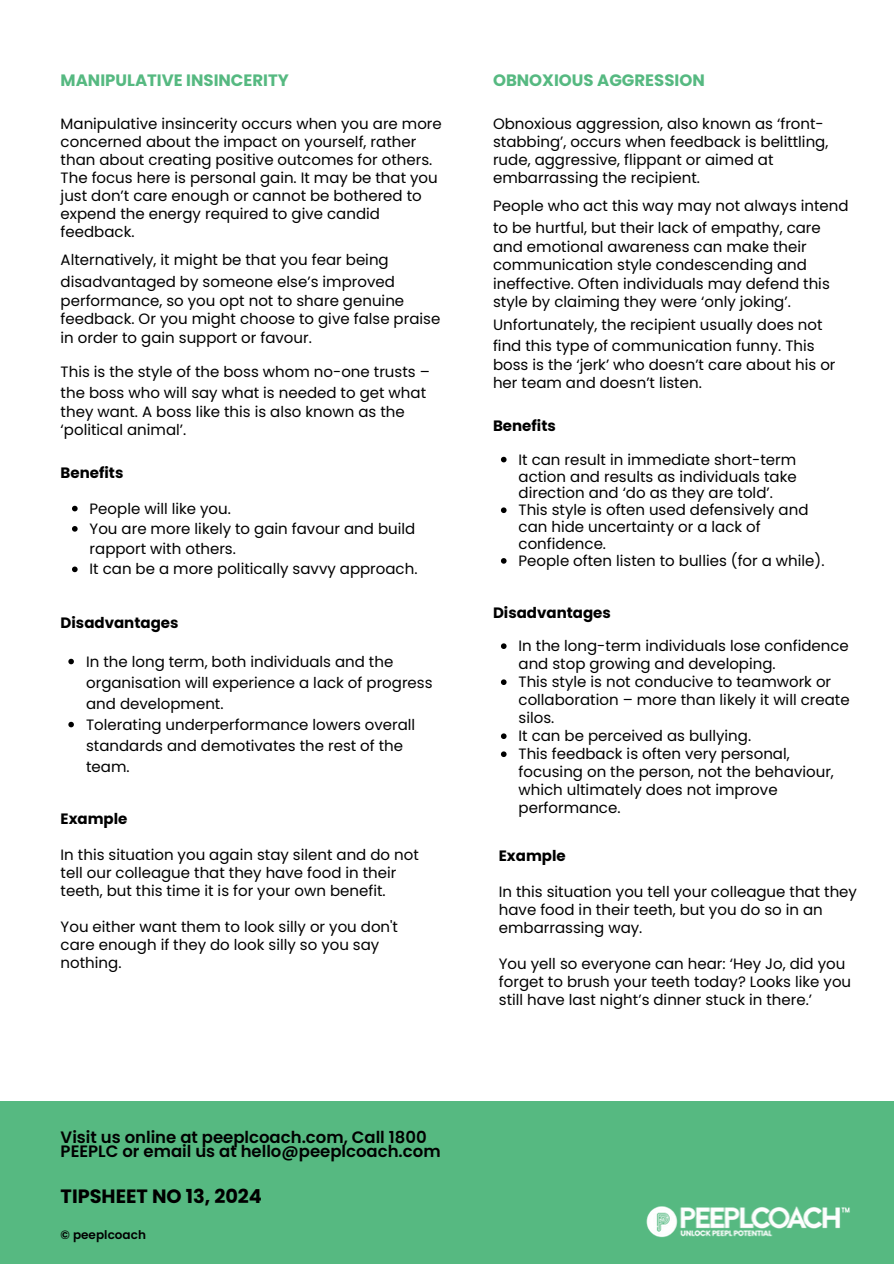
<style>
.page{position:relative;width:894px;height:1264px;background:#fff}
.page>*{position:absolute;margin:0;border:0;box-sizing:border-box;transform-origin:0 0}
.t1{font:700 19.35px "Poppins";color:#000}
.t2{font:600 16.5px/14px "Poppins";color:#000}
.t3{font:700 16.5px "Poppins";color:#56b981}
.t4{font:15px/18px "Poppins";color:#000}
.t5{font:700 15px "Poppins";color:#000}
.t6{font:600 12px "Poppins";letter-spacing:.005em;color:#000}
</style>
<div class="page">
<svg style="left:72px;top:506px;width:6px;height:5px"></svg>
<svg style="left:72px;top:526px;width:6px;height:5px"></svg>
<svg style="left:72px;top:566px;width:6px;height:6px"></svg>
<svg style="left:501px;top:457px;width:5px;height:5px"></svg>
<svg style="left:501px;top:507px;width:5px;height:6px"></svg>
<svg style="left:501px;top:558px;width:5px;height:5px"></svg>
<svg style="left:501px;top:643px;width:5px;height:6px"></svg>
<svg style="left:501px;top:679px;width:5px;height:6px"></svg>
<svg style="left:501px;top:733px;width:5px;height:6px"></svg>
<svg style="left:501px;top:751px;width:5px;height:6px"></svg>
<div style="left:0;top:1101px;width:893px;height:162px;background:#56b981"></div>
<img style="left:646px;top:1206px;width:204px;height:32px">
<svg style="left:68px;top:658px;width:6px;height:6px"></svg>
<svg style="left:68px;top:721px;width:6px;height:6px"></svg>
<h2 class="t3" style="left:61px;top:69px;width:230px">MANIPULATIVE INSINCERITY</h2>
<h4 class="t4" style="left:61px;top:115px;width:382px">Manipulative insincerity occurs when you are more concerned about the impact on yourself, rather than about creating positive outcomes for others.<br>The focus here is personal gain. It may be that you just don’t care enough or cannot be bothered to expend the energy required to give candid feedback.</h4>
<h4 class="t4" style="left:61px;top:249px;width:335px;line-height:21.3px">Alternatively, it might be that you fear being disadvantaged by someone else’s improved</h4>
<h4 class="t4" style="left:61px;top:291px;width:381px;line-height:18.6px">performance, so you opt not to share genuine feedback. Or you might choose to give false praise in order to gain support or favour.</h4>
<h4 class="t4" style="left:61px;top:361px;width:370px;line-height:21.3px">This is the style of the boss whom no-one trusts – the boss who will say what is needed to get what</h4>
<h4 class="t4" style="left:61px;top:403px;width:345px">they want. A boss like this is also known as the ‘political animal’.</h4>
<h3 class="t5" style="left:61px;top:462px;width:64px">Benefits</h3>
<p class="t4" style="left:90px;top:499px;width:143px">People will like you.</p>
<p class="t4" style="left:90px;top:518px;width:327px;line-height:20.2px">You are more likely to gain favour and build rapport with others.</p>
<p class="t4" style="left:90px;top:560px;width:329px">It can be a more politically savvy approach.</p>
<h1 class="t5" style="left:61px;top:612px;width:119px">Disadvantages</h1>
<p class="t4" style="left:86px;top:650px;width:348px;line-height:21px">In the long term, both individuals and the organisation will experience a lack of progress and development.</p>
<p class="t4" style="left:86px;top:713px;width:330px;line-height:21px">Tolerating underperformance lowers overall standards and demotivates the rest of the team.</p>
<h4 class="t5" style="left:61px;top:808px;width:68px">Example</h4>
<h4 class="t4" style="left:61px;top:845px;width:359px">In this situation you again stay silent and do not tell our colleague that they have food in their teeth, but this time it is for your own benefit.</h4>
<h3 class="t4" style="left:61px;top:917px;width:339px">You either want them to look silly or you don't care enough if they do look silly so you say nothing.</h3>
<p class="t2" style="left:61px;top:1130px;width:381px">Visit us online at peeplcoach.com, Call 1800<br>PEEPLC or email us at hello@peeplcoach.com</p>
<p class="t1" style="left:61px;top:1182px;width:203px">TIPSHEET NO 13, 2024</p>
<p class="t6" style="left:61px;top:1226px;width:87px">© peeplcoach</p>
<h3 class="t3" style="left:493px;top:69px;width:213px">OBNOXIOUS AGGRESSION</h3>
<p class="t4" style="left:493px;top:115px;width:337px">Obnoxious aggression, also known as ‘front&shy;stabbing’, occurs when feedback is belittling, rude, aggressive, flippant or aimed at embarrassing the recipient.</p>
<p class="t4" style="left:493px;top:195px;width:357px;line-height:21.3px">People who act this way may not always intend to be hurtful, but their lack of empathy, care</p>
<p class="t4" style="left:493px;top:237px;width:338px">and emotional awareness can make their communication style condescending and ineffective. Often individuals may defend this style by claiming they were ‘only joking’.</p>
<p class="t4" style="left:493px;top:313px;width:331px;line-height:21.3px">Unfortunately, the recipient usually does not find this type of communication funny. This</p>
<p class="t4" style="left:493px;top:356px;width:344px">boss is the ‘jerk’ who doesn’t care about his or her team and doesn’t listen.</p>
<p class="t5" style="left:493px;top:415px;width:64px">Benefits</p>
<h3 class="t4" style="left:518px;top:451px;width:279px;line-height:16.8px;text-align:justify">It can result in immediate short-term action and results as individuals take direction and ‘do as they are told’.</h3>
<h4 class="t4" style="left:518px;top:501px;width:291px;line-height:16.8px">This style is often used defensively and can hide uncertainty or a lack of confidence.</h4>
<h4 class="t4" style="left:518px;top:551px;width:307px">People often listen to bullies (for a while).</h4>
<h2 class="t5" style="left:493px;top:602px;width:119px">Disadvantages</h2>
<h4 class="t4" style="left:518px;top:637px;width:332px">In the long-term individuals lose confidence and stop growing and developing.</h4>
<h3 class="t4" style="left:518px;top:673px;width:332px">This style is not conducive to teamwork or collaboration – more than likely it will create silos.</h3>
<p class="t4" style="left:518px;top:727px;width:234px">It can be perceived as bullying.</p>
<p class="t4" style="left:518px;top:745px;width:317px">This feedback is often very personal, focusing on the person, not the behaviour, which ultimately does not improve performance.</p>
<p class="t5" style="left:498px;top:845px;width:68px">Example</p>
<h3 class="t4" style="left:498px;top:882px;width:359px">In this situation you tell your colleague that they have food in their teeth, but you do so in an embarrassing way.</h3>
<p class="t4" style="left:498px;top:954px;width:354px">You yell so everyone can hear: ‘Hey Jo, did you forget to brush your teeth today? Looks like you still have last night’s dinner stuck in there.’</p>
</div>
